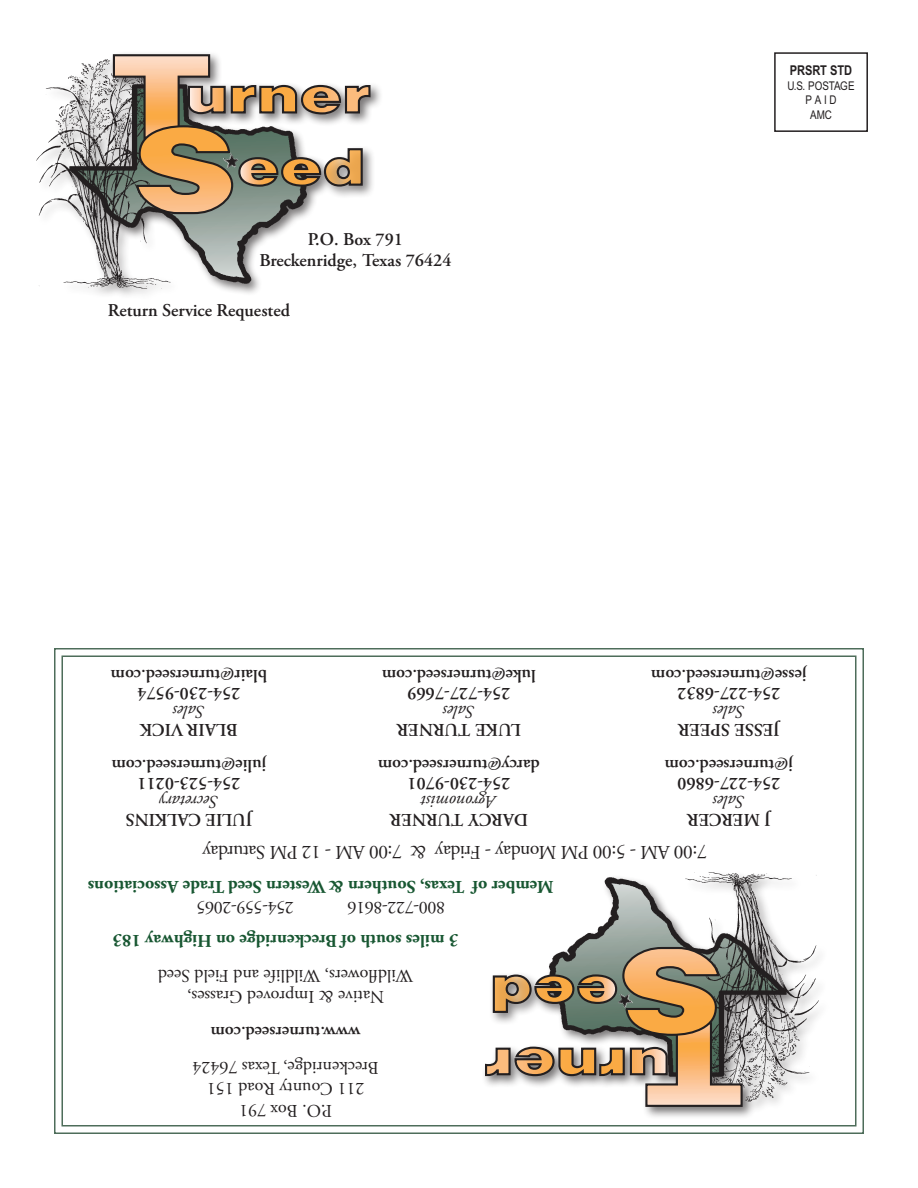
<style>
.page{position:relative;width:918px;height:1188px;background:#fff}
.page>*{position:absolute;margin:0;border:0;box-sizing:border-box;transform-origin:0 0}
.t1{font:19.5px "Adobe Garamond Pro";letter-spacing:-.02em;color:#231f20}
.t2{font:600 18px/21.6px "Adobe Garamond Pro";color:#231f20;text-align:center}
.t3{font:18px/21.6px "Adobe Garamond Pro";color:#231f20;text-align:center}
.t4{font:700 18px "Adobe Garamond Pro";color:#185732}
.t5{font:italic 18px "Adobe Garamond Pro";color:#231f20}
.t6{font:18px "Adobe Garamond Pro";letter-spacing:-.02em;color:#231f20}
.t7{font:700 13.5px "Arial Narrow MT Std";color:#231f20}
.t8{font:12px/14.4px "Arial Narrow MT Std";color:#231f20;text-align:center}
</style>
<div class="page">
<div style="left:35px;top:51px;width:348px;height:250px;background:#231f20;opacity:.6"></div>
<img style="left:35px;top:51px;width:150px;height:248px">
<svg style="left:75px;top:53px;width:297px;height:226px"></svg>
<img style="left:219px;top:151px;width:22px;height:21px">
<img style="left:221px;top:152px;width:19px;height:19px">
<svg style="left:54px;top:648px;width:810px;height:486px"></svg>
<div style="left:61px;top:655px;width:796px;height:472px;border:2px solid #4e6d5a"></div>
<div style="left:482px;top:870px;width:348px;height:250px;background:#231f20;opacity:.6"></div>
<img style="left:670px;top:862px;width:163px;height:249px">
<svg style="left:484px;top:882px;width:296px;height:226px"></svg>
<img style="left:615px;top:989px;width:21px;height:21px">
<img style="left:615px;top:990px;width:20px;height:19px">
<div style="left:774px;top:52px;width:94px;height:80px;border:2px solid #231f20"></div>
<p class="t2" style="left:259px;top:228px;width:194px">P.O. Box 791<br>Breckenridge, Texas 76424</p>
<p class="t2" style="left:108px;top:300px;width:184px">Return Service Requested</p>
<p class="t7" style="left:790px;top:63px;width:64px">PRSRT STD</p>
<p class="t8" style="left:788px;top:78px;width:69px">U.S. POSTAGE<br>P A I D<br>AMC</p>
<p class="t2" style="left:267px;top:686px;width:158px;rotate:-180deg">blair@turnerseed.com</p>
<p class="t2" style="left:536px;top:686px;width:155px;rotate:-180deg">luke@turnerseed.com</p>
<p class="t2" style="left:807px;top:686px;width:157px;rotate:-180deg">jesse@turnerseed.com</p>
<p class="t2" style="left:241px;top:704px;width:105px;rotate:-180deg">254-230-9574</p>
<p class="t2" style="left:511px;top:704px;width:105px;rotate:-180deg">254-727-7669</p>
<p class="t2" style="left:781px;top:704px;width:105px;rotate:-180deg">254-227-6832</p>
<p class="t5" style="left:205px;top:722px;width:33px;rotate:-180deg">Sales</p>
<p class="t5" style="left:475px;top:722px;width:33px;rotate:-180deg">Sales</p>
<p class="t5" style="left:745px;top:722px;width:33px;rotate:-180deg">Sales</p>
<p class="t2" style="left:238px;top:740px;width:99px;rotate:-180deg">BLAIR VICK</p>
<p class="t2" style="left:521px;top:740px;width:126px;rotate:-180deg">LUKE TURNER</p>
<p class="t2" style="left:780px;top:740px;width:103px;rotate:-180deg">JESSE SPEER</p>
<p class="t2" style="left:266px;top:776px;width:156px;rotate:-180deg">julie@turnerseed.com</p>
<p class="t2" style="left:540px;top:776px;width:163px;rotate:-180deg">darcy@turnerseed.com</p>
<p class="t2" style="left:793px;top:776px;width:130px;rotate:-180deg">j@turnerseed.com</p>
<p class="t2" style="left:241px;top:794px;width:105px;rotate:-180deg">254-523-0211</p>
<p class="t2" style="left:511px;top:794px;width:105px;rotate:-180deg">254-230-9701</p>
<p class="t2" style="left:781px;top:794px;width:105px;rotate:-180deg">254-227-6860</p>
<p class="t5" style="left:218px;top:812px;width:60px;rotate:-180deg">Secretary</p>
<p class="t5" style="left:496px;top:812px;width:77px;rotate:-180deg">Agronomist</p>
<p class="t5" style="left:745px;top:812px;width:33px;rotate:-180deg">Sales</p>
<p class="t2" style="left:252px;top:830px;width:128px;rotate:-180deg">JULIE CALKINS</p>
<p class="t2" style="left:528px;top:830px;width:140px;rotate:-180deg">DARCY TURNER</p>
<p class="t2" style="left:771px;top:830px;width:85px;rotate:-180deg">J MERCER</p>
<p class="t1" style="left:707px;top:864px;width:506px;rotate:-180deg">7:00 AM - 5:00 PM Monday - Friday &amp; 7:00 AM - 12 PM Saturday</p>
<p class="t4" style="left:554px;top:897px;width:467px;rotate:-180deg">Member of Texas, Southern &amp; Western Seed Trade Associations</p>
<p class="t6" style="left:294px;top:919px;width:99px;rotate:-180deg">254-559-2065</p>
<p class="t6" style="left:445px;top:919px;width:99px;rotate:-180deg">800-722-8616</p>
<p class="t4" style="left:458px;top:951px;width:347px;rotate:-180deg">3 miles south of Breckenridge on Highway 183</p>
<p class="t3" style="left:413px;top:1007px;width:257px;rotate:-180deg">Native &amp; Improved Grasses,<br>Wildflowers, Wildlife and Field Seed</p>
<p class="t2" style="left:361px;top:1043px;width:151px;rotate:-180deg">www.turnerseed.com</p>
<p class="t3" style="left:379px;top:1121px;width:188px;rotate:-180deg">P.O. Box 791<br>211 County Road 151<br>Breckenridge, Texas 76424</p>
</div>
